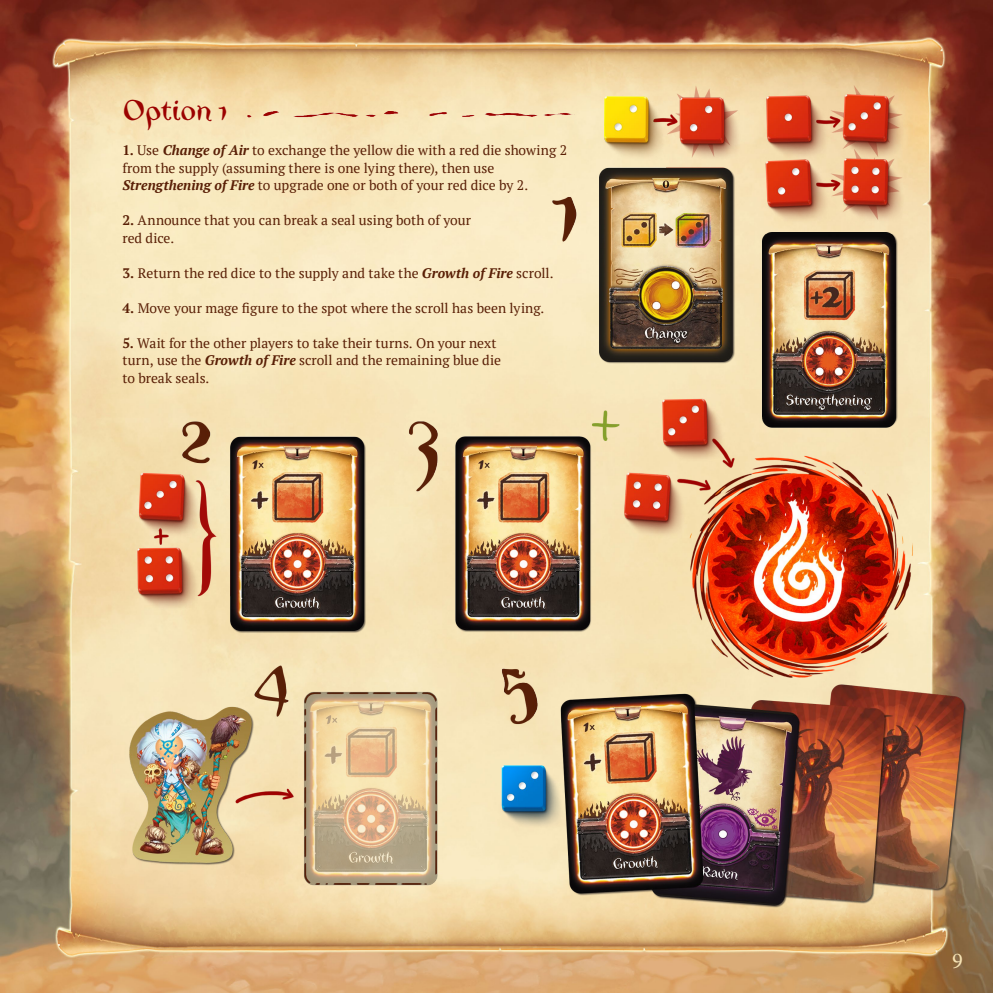
<style>
.page{position:relative;width:993px;height:993px;background:#fff}
.page>*{position:absolute;margin:0;border:0;box-sizing:border-box;transform-origin:0 0}
.t1{font:27.5px "Zwoelf";letter-spacing:-.01em;color:#9b0100}
.t2{font:22.5px "Minion Pro";color:#f7e4b5}
.t3{font:13.75px/17.5px "PT Serif";color:#591f06}
.s1{font-weight:700}
.s2{font-weight:700;font-style:italic}
</style>
<div class="page">
<img style="left:0;top:0;width:992px;height:992px">
<img style="left:130px;top:85px;width:836px;height:822px">
<img style="left:237px;top:112px;width:338px;height:6px">
<h1 class="t1" style="left:122px;top:92px;width:107px">Option 1</h1>
<p class="t3" style="left:122px;top:141px;width:446px"><span class="s1">1.</span> Use <span class="s2">Change of Air</span> to exchange the yellow die with a red die showing 2 from the supply (assuming there is one lying there), then use<br><span class="s2">Strengthening of Fire</span> to upgrade one or both of your red dice by 2.</p>
<p class="t3" style="left:122px;top:211px;width:350px"><span class="s1">2.</span> Announce that you can break a seal using both of your red dice.</p>
<p class="t3" style="left:122px;top:264px;width:432px"><span class="s1">3.</span> Return the red dice to the supply and take the <span class="s2">Growth of Fire</span> scroll.</p>
<p class="t3" style="left:122px;top:299px;width:423px"><span class="s1">4.</span> Move your mage figure to the spot where the scroll has been lying.</p>
<p class="t3" style="left:122px;top:334px;width:380px"><span class="s1">5.</span> Wait for the other players to take their turns. On your next turn, use the <span class="s2">Growth of Fire</span> scroll and the remaining blue die to break seals.</p>
<h2 class="t2" style="left:951px;top:945px;width:12px">9</h2>
</div>
